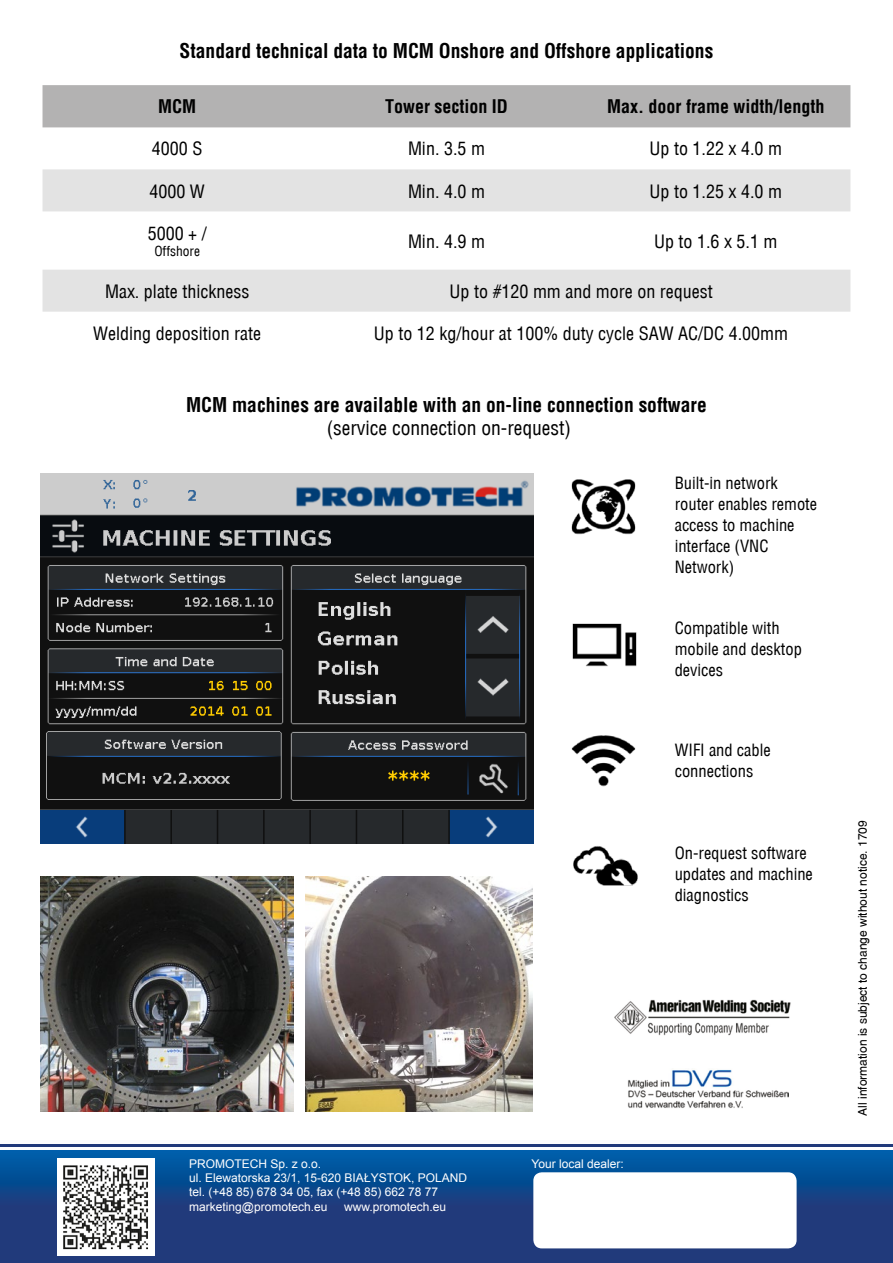
<style>
.page{position:relative;width:893px;height:1263px;background:#fff}
.page>*{position:absolute;margin:0;border:0;box-sizing:border-box;transform-origin:0 0}
.t1{font:700 19.5px "Switzerland Condensed";color:#000}
.t2{font:19.5px "Switzerland Condensed";color:#000}
.t3{font:18px "Switzerland Condensed";color:#000}
.t4{font:700 18px "Switzerland Condensed";color:#000}
.t5{font:16.5px/21px "Switzerland Condensed";color:#000}
.t6{font:13.5px "Switzerland Condensed";color:#000}
.t7{font:12px/14.4px "Arial";color:#fff}
.t8{font:12px "Switzerland";color:#000}
</style>
<div class="page">
<img style="left:614px;top:999px;width:177px;height:37px">
<img style="left:628px;top:1070px;width:161px;height:38px">
<img style="left:40px;top:473px;width:493px;height:370px">
<img style="left:571px;top:479px;width:65px;height:56px">
<img style="left:571px;top:735px;width:65px;height:52px">
<img style="left:572px;top:623px;width:65px;height:44px">
<img style="left:573px;top:846px;width:65px;height:40px">
<div style="left:0;top:1150px;width:893px;height:113px;background:linear-gradient(to bottom,#00569f,#2e326f)"></div>
<hr style="left:0;top:1144px;width:893px;height:2px;background:#213a7b">
<div style="left:533px;top:1172px;width:264px;height:76px;background:#fff;border-radius:9px"></div>
<div style="left:43px;top:85px;width:807px;height:42px;background:#b3b2b2"></div>
<svg style="left:43px;top:169px;width:807px;height:143px;fill:#e3e3e3"></svg>
<img style="left:40px;top:877px;width:253px;height:234px">
<img style="left:56px;top:1157px;width:100px;height:100px">
<img style="left:306px;top:877px;width:227px;height:235px">
<p class="t1" style="left:180px;top:39px;width:535px">Standard technical data to MCM Onshore and Offshore applications</p>
<p class="t4" style="left:158px;top:96px;width:39px">MCM</p>
<p class="t4" style="left:385px;top:96px;width:124px">Tower section ID</p>
<p class="t4" style="left:607px;top:96px;width:219px">Max. door frame width/length</p>
<p class="t3" style="left:152px;top:138px;width:52px">4000 S</p>
<p class="t3" style="left:408px;top:138px;width:78px">Min. 3.5 m</p>
<p class="t3" style="left:650px;top:138px;width:134px">Up to 1.22 x 4.0 m</p>
<p class="t3" style="left:149px;top:180px;width:57px">4000 W</p>
<p class="t3" style="left:408px;top:180px;width:78px">Min. 4.0 m</p>
<p class="t3" style="left:650px;top:180px;width:134px">Up to 1.25 x 4.0 m</p>
<p class="t3" style="left:148px;top:222px;width:60px">5000 + /</p>
<p class="t6" style="left:154px;top:243px;width:47px">Offshore</p>
<p class="t3" style="left:408px;top:230px;width:78px">Min. 4.9 m</p>
<p class="t3" style="left:654px;top:230px;width:125px">Up to 1.6 x 5.1 m</p>
<p class="t3" style="left:105px;top:281px;width:146px">Max. plate thickness</p>
<p class="t3" style="left:449px;top:281px;width:265px">Up to #120 mm and more on request</p>
<p class="t3" style="left:93px;top:323px;width:169px">Welding deposition rate</p>
<p class="t3" style="left:374px;top:323px;width:416px">Up to 12 kg/hour at 100% duty cycle SAW AC/DC 4.00mm</p>
<p class="t1" style="left:186px;top:393px;width:522px">MCM machines are available with an on-line connection software</p>
<p class="t2" style="left:327px;top:416px;width:246px">(service connection on-request)</p>
<p class="t5" style="left:675px;top:472px;width:144px">Built-in network router enables remote access to machine interface (VNC<br>Network)</p>
<p class="t5" style="left:675px;top:618px;width:129px">Compatible with mobile and desktop devices</p>
<p class="t5" style="left:675px;top:739px;width:98px">WIFI and cable connections</p>
<p class="t5" style="left:675px;top:842px;width:140px">On-request software updates and machine diagnostics</p>
<p class="t7" style="left:189px;top:1156px;width:279px">PROMOTECH Sp. z o.o.<br>ul. Elewatorska 23/1, 15-620 BIAŁYSTOK, POLAND tel. (+48 85) 678 34 05, fax (+48 85) 662 78 77 marketing@promotech.eu</p>
<p class="t7" style="left:344px;top:1199px;width:104px">www.promotech.eu</p>
<p class="t7" style="left:532px;top:1156px;width:94px">Your local dealer:</p>
<p class="t8" style="left:855px;top:1116px;width:297px;rotate:-90deg">All information is subject to change without notice. 1709</p>
</div>
